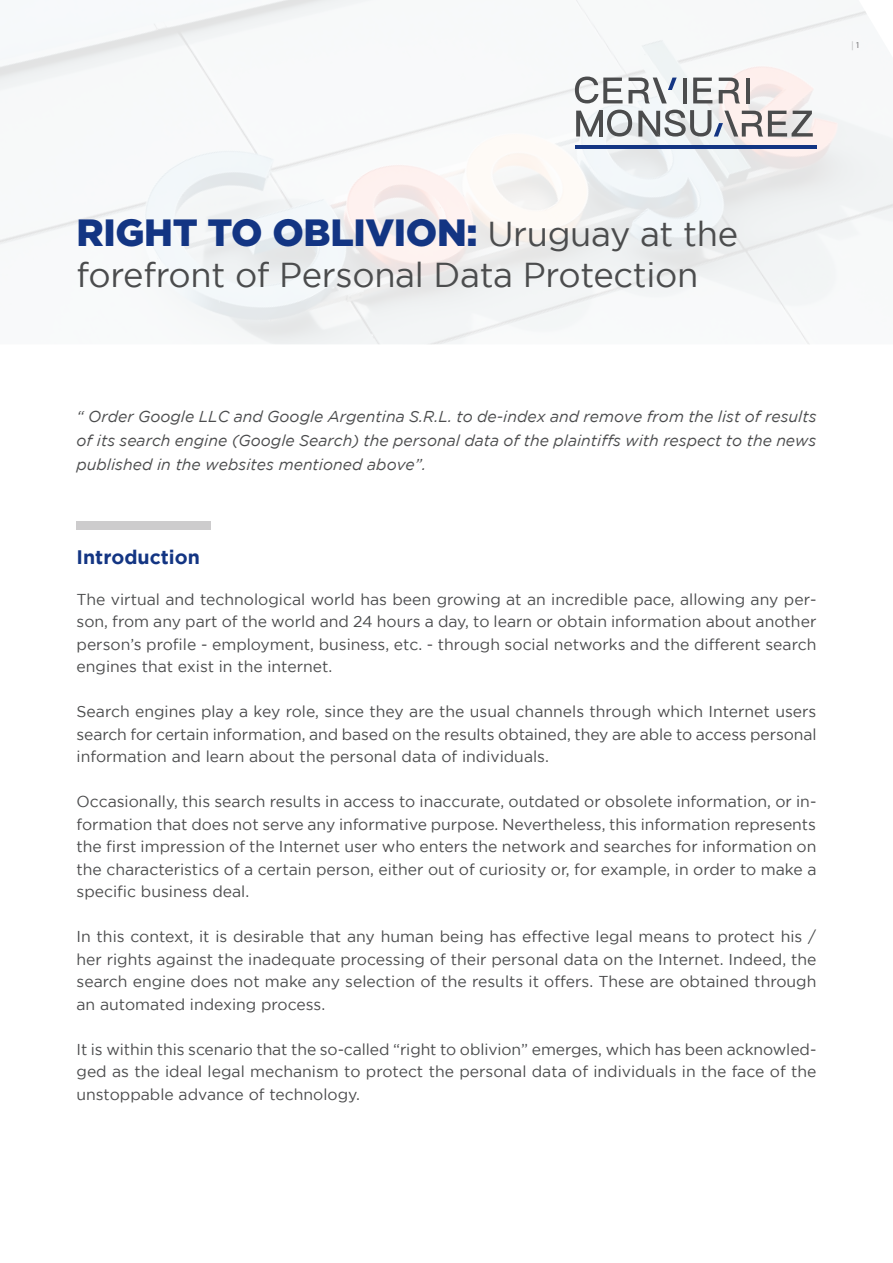
<style>
.page{position:relative;width:893px;height:1263px;background:#fff}
.page>*{position:absolute;margin:0;border:0;box-sizing:border-box;transform-origin:0 0}
.t1{font:900 37.95px "Gotham";letter-spacing:-.01em;color:#133583}
.t2{font:34.5px "Gotham";letter-spacing:-.01em;color:#4b4c4d}
.t3{font:700 19.5px "Gotham";color:#133583}
.t4{font:15.75px/22.5px "Gotham";color:#4b4c4d;text-align:justify}
.t5{font:italic 15.75px/24px "Gotham";color:#4b4c4d;text-align:justify}
.t6{font:9px "Myriad Pro";color:#b9b9ba}
.s1{color:#6c6b6c}
.s2{font-weight:400;font-size:34.5px;color:#4b4c4d}
</style>
<div class="page">
<img style="left:0;top:0;width:893px;height:344px">
<div style="left:77px;top:521px;width:134px;height:9px;background:#cdcccd"></div>
<svg style="left:575px;top:77px;width:48px;height:26px"></svg>
<svg style="left:693px;top:78px;width:19px;height:25px"></svg>
<hr style="left:683px;top:78px;width:4px;height:25px;background:#4b4c4d">
<hr style="left:746px;top:78px;width:4px;height:25px;background:#4b4c4d">
<svg style="left:719px;top:78px;width:21px;height:25px"></svg>
<svg style="left:576px;top:110px;width:56px;height:27px"></svg>
<svg style="left:638px;top:110px;width:175px;height:27px"></svg>
<svg style="left:629px;top:78px;width:48px;height:25px"></svg>
<hr style="left:575px;top:145px;width:241px;height:4px;background:#133583">
<hr style="left:599px;top:111px;width:4px;height:26px;background:#4b4c4d">
<p class="t6" style="left:851px;top:40px;width:10px">| <span class="s1">1</span></p>
<p class="t1" style="left:77px;top:211px;width:663px">RIGHT TO OBLIVION: <span class="s2">Uruguay at the</span></p>
<p class="t2" style="left:77px;top:256px;width:623px">forefront of Personal Data Protection</p>
<p class="t5" style="left:77px;top:404px;width:741px">“ Order Google LLC and Google Argentina S.R.L. to de-index and remove from the list of results of its search engine (Google Search) the personal data of the plaintiffs with respect to the news published in the websites mentioned above”.</p>
<p class="t3" style="left:77px;top:546px;width:125px">Introduction</p>
<p class="t4" style="left:77px;top:588px;width:741px">The virtual and technological world has been growing at an incredible pace, allowing any per&shy;son, from any part of the world and 24 hours a day, to learn or obtain information about another person’s profile - employment, business, etc. - through social networks and the different search engines that exist in the internet.</p>
<p class="t4" style="left:77px;top:700px;width:742px">Search engines play a key role, since they are the usual channels through which Internet users search for certain information, and based on the results obtained, they are able to access personal information and learn about the personal data of individuals.</p>
<p class="t4" style="left:77px;top:790px;width:741px">Occasionally, this search results in access to inaccurate, outdated or obsolete information, or in&shy;formation that does not serve any informative purpose. Nevertheless, this information represents the first impression of the Internet user who enters the network and searches for information on the characteristics of a certain person, either out of curiosity or, for example, in order to make a specific business deal.</p>
<p class="t4" style="left:77px;top:925px;width:741px">In this context, it is desirable that any human being has effective legal means to protect his / her rights against the inadequate processing of their personal data on the Internet. Indeed, the search engine does not make any selection of the results it offers. These are obtained through an automated indexing process.</p>
<p class="t4" style="left:77px;top:1038px;width:741px">It is within this scenario that the so-called “right to oblivion” emerges, which has been acknowled&shy;ged as the ideal legal mechanism to protect the personal data of individuals in the face of the unstoppable advance of technology.</p>
</div>
